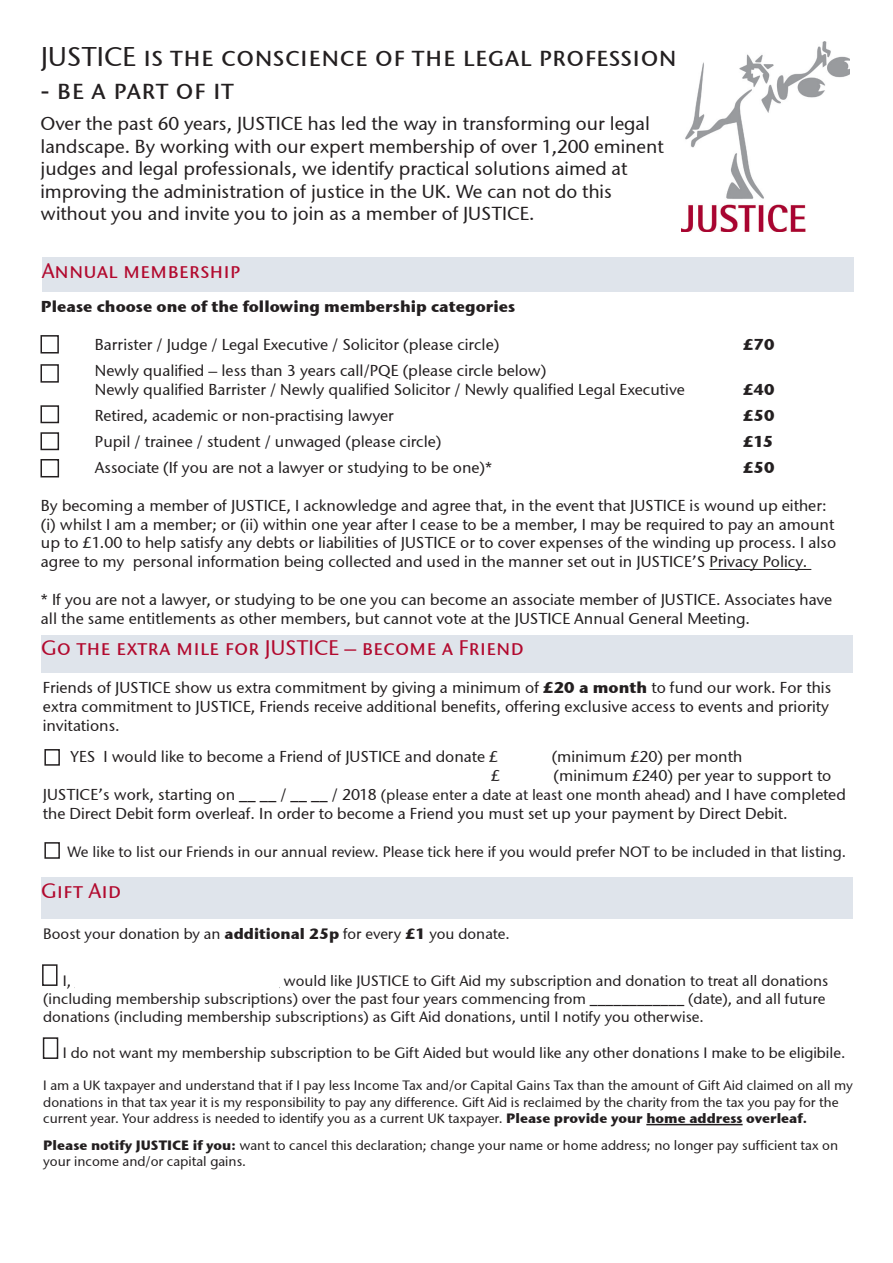
<style>
.page{position:relative;width:893px;height:1263px;background:#fff}
.page>*{position:absolute;margin:0;border:0;box-sizing:border-box;transform-origin:0 0}
.t1{font:27px "Stone Sans SCITCTT Medium";color:#231f20}
.t2{font:21px "Stone Sans SCITCTT Medium";color:#b2092e}
.t3{font:18.75px/22.5px "Stone Sans ITCTT Medium";color:#231f20}
.t4{font:15.75px/18.9px "Stone Sans ITCTT Medium";color:#231f20}
.t5{font:15.75px "Stone Sans ITCTT Bold";color:#231f20}
.t6{font:15px/18px "Stone Sans ITCTT Medium";color:#231f20}
.t7{font:13.5px/16.2px "Stone Sans ITCTT Medium";color:#231f20}
.s1{font-family:"Stone Sans ITCTT Bold"}
.s2{font-size:15px}
</style>
<div class="page">
<hr style="left:709px;top:569px;width:102px;height:1px;background:#231f20">
<div style="left:42px;top:258px;width:812px;height:34px;background:#dfe4eb"></div>
<div style="left:40px;top:335px;width:19px;height:18px;border:2px solid #231f20"></div>
<div style="left:40px;top:364px;width:19px;height:19px;border:2px solid #231f20"></div>
<div style="left:40px;top:405px;width:19px;height:18px;border:2px solid #231f20"></div>
<div style="left:40px;top:432px;width:19px;height:18px;border:2px solid #231f20"></div>
<div style="left:40px;top:459px;width:19px;height:18px;border:2px solid #231f20"></div>
<div style="left:41px;top:635px;width:812px;height:37px;background:#dfe4eb"></div>
<div style="left:41px;top:878px;width:812px;height:41px;background:#dfe4eb"></div>
<hr style="left:646px;top:1124px;width:97px;height:1px;background:#231f20">
<div style="left:42px;top:964px;width:16px;height:22px;border:2px solid #231f20"></div>
<div style="left:43px;top:1037px;width:15px;height:22px;border:2px solid #231f20"></div>
<div style="left:44px;top:749px;width:16px;height:17px;border:2px solid #231f20"></div>
<div style="left:44px;top:842px;width:16px;height:17px;border:2px solid #231f20"></div>
<img style="left:682px;top:42px;width:168px;height:190px">
<p class="t1" style="left:41px;top:40px;width:638px">JUSTICE is the conscience of the legal profession</p>
<p class="t1" style="left:41px;top:73px;width:194px">- be a part of it</p>
<p class="t3" style="left:40px;top:112px;width:625px">Over the past 60 years, JUSTICE has led the way in transforming our legal landscape. By working with our expert membership of over 1,200 eminent judges and legal professionals, we identify practical solutions aimed at improving the administration of justice in the UK. We can not do this without you and invite you to join as a member of JUSTICE.</p>
<p class="t2" style="left:42px;top:258px;width:200px">Annual membership</p>
<p class="t5" style="left:41px;top:296px;width:476px">Please choose one of the following membership categories</p>
<p class="t4" style="left:95px;top:334px;width:406px">Barrister / Judge / Legal Executive / Solicitor (please circle)</p>
<p class="t5" style="left:743px;top:334px;width:33px">£70</p>
<p class="t4" style="left:95px;top:361px;width:453px">Newly qualified – less than 3 years call/PQE (please circle below)</p>
<p class="t4" style="left:95px;top:379px;width:591px">Newly qualified Barrister / Newly qualified Solicitor / Newly qualified Legal Executive</p>
<p class="t5" style="left:743px;top:379px;width:33px">£40</p>
<p class="t4" style="left:95px;top:406px;width:300px">Retired, academic or non-practising lawyer</p>
<p class="t5" style="left:743px;top:405px;width:33px">£50</p>
<p class="t4" style="left:95px;top:432px;width:348px">Pupil / trainee / student / unwaged (please circle)</p>
<p class="t5" style="left:743px;top:431px;width:32px">£15</p>
<p class="t4" style="left:95px;top:458px;width:399px">Associate (If you are not a lawyer or studying to be one)*</p>
<p class="t5" style="left:743px;top:457px;width:33px">£50</p>
<p class="t4" style="left:41px;top:496px;width:797px">By becoming a member of JUSTICE, I acknowledge and agree that, in the event that JUSTICE is wound up either: (i) whilst I am a member; or (ii) within one year after I cease to be a member, I may be required to pay an amount up to £1.00 to help satisfy any debts or liabilities of JUSTICE or to cover expenses of the winding up process. I also agree to my personal information being collected and used in the manner set out in JUSTICE’S Privacy Policy.</p>
<p class="t4" style="left:41px;top:590px;width:793px">* If you are not a lawyer, or studying to be one you can become an associate member of JUSTICE. Associates have</p>
<p class="t4" style="left:41px;top:609px;width:711px">all the same entitlements as other members, but cannot vote at the JUSTICE Annual General Meeting.</p>
<p class="t2" style="left:41px;top:635px;width:484px">Go the extra mile for JUSTICE – become a Friend</p>
<p class="t4" style="left:43px;top:678px;width:790px">Friends of JUSTICE show us extra commitment by giving a minimum of <span class="s1">£20 a month</span> to fund our work. For this extra commitment to JUSTICE, Friends receive additional benefits, offering exclusive access to events and priority invitations.</p>
<p class="t4" style="left:71px;top:747px;width:429px">YES I would like to become a Friend of JUSTICE and donate £</p>
<p class="t4" style="left:552px;top:747px;width:192px">(minimum £20) per month</p>
<p class="t4" style="left:491px;top:766px;width:10px">£</p>
<p class="t4" style="left:43px;top:766px;width:804px;text-indent:511px">(minimum £240) per year to support to<br>JUSTICE’s work, starting on __ __ / __ __ / 2018 <span class="s2">(please enter a date at least one month ahead)</span> and I have completed the Direct Debit form overleaf. In order to become a Friend you must set up your payment by Direct Debit.</p>
<p class="t6" style="left:68px;top:842px;width:780px">We like to list our Friends in our annual review. Please tick here if you would prefer NOT to be included in that listing.</p>
<p class="t2" style="left:41px;top:878px;width:82px">Gift Aid</p>
<p class="t6" style="left:43px;top:925px;width:468px">Boost your donation by an <span class="s1">additional 25p</span> for every <span class="s1">£1</span> you donate.</p>
<p class="t6" style="left:43px;top:972px;width:787px;text-indent:20px">I, __________________________ would like JUSTICE to Gift Aid my subscription and donation to treat all donations (including membership subscriptions) over the past four years commencing from ____________ (date), and all future donations (including membership subscriptions) as Gift Aid donations, until I notify you otherwise.</p>
<p class="t6" style="left:63px;top:1044px;width:784px">I do not want my membership subscription to be Gift Aided but would like any other donations I make to be eligibile.</p>
<p class="t7" style="left:43px;top:1077px;width:811px">I am a UK taxpayer and understand that if I pay less Income Tax and/or Capital Gains Tax than the amount of Gift Aid claimed on all my donations in that tax year it is my responsibility to pay any difference. Gift Aid is reclaimed by the charity from the tax you pay for the current year. Your address is needed to identify you as a current UK taxpayer. <span class="s1">Please provide your home address overleaf.</span></p>
<p class="t7" style="left:43px;top:1137px;width:796px"><span class="s1">Please notify JUSTICE if you:</span> want to cancel this declaration; change your name or home address; no longer pay sufficient tax on your income and/or capital gains.</p>
</div>
